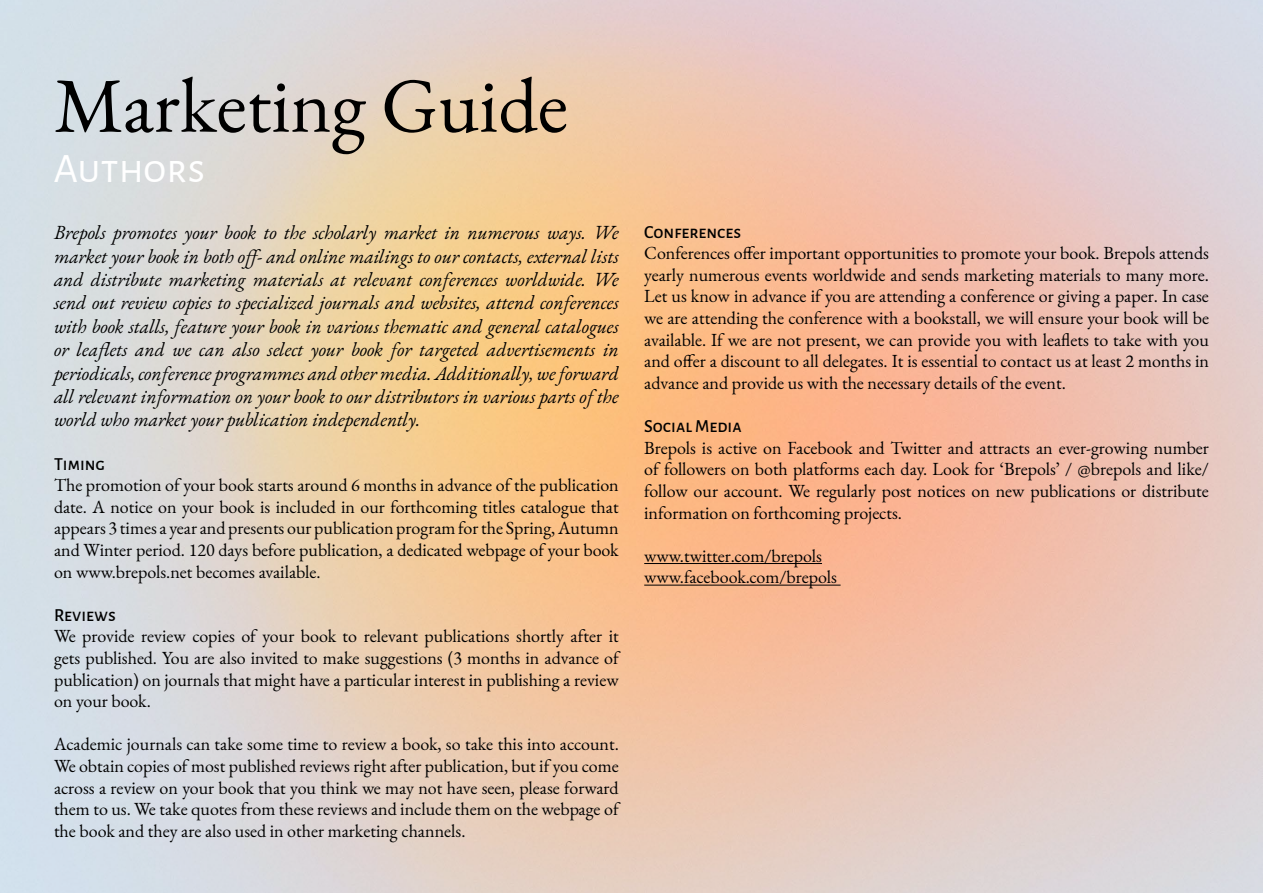
<style>
.page{position:relative;width:1263px;height:893px;background:#fff}
.page>*{position:absolute;margin:0;border:0;box-sizing:border-box;transform-origin:0 0}
.t1{font:78px "EB Garamond";color:#000}
.t2{font:42px "Alegreya Sans SC";color:#fff}
.t3{font:italic 19.5px/23.4px "EB Garamond";color:#000;text-align:justify}
.t4{font:18px/21.6px "EB Garamond";color:#000;text-align:justify}
.t5{font:500 18px "Alegreya Sans SC";color:#000}
</style>
<div class="page">
<img style="left:0;top:0;width:1263px;height:893px">
<hr style="left:644px;top:563px;width:178px;height:1px;background:#000">
<hr style="left:644px;top:585px;width:197px;height:1px;background:#000">
<h1 class="t1" style="left:54px;top:55px;width:516px">Marketing Guide</h1>
<h2 class="t2" style="left:54px;top:139px;width:153px">Authors</h2>
<p class="t3" style="left:54px;top:221px;width:566px">Brepols promotes your book to the scholarly market in numerous ways. We market your book in both off- and online mailings to our contacts, external lists and distribute marketing materials at relevant conferences worldwide. We send out review copies to specialized journals and websites, attend conferences with book stalls, feature your book in various thematic and general catalogues or leaflets and we can also select your book for targeted advertisements in periodicals, conference programmes and other media. Additionally, we forward all relevant information on your book to our distributors in various parts of the world who market your publication independently.</p>
<p class="t5" style="left:54px;top:451px;width:52px">Timing</p>
<p class="t4" style="left:54px;top:474px;width:566px">The promotion of your book starts around 6 months in advance of the publication date. A notice on your book is included in our forthcoming titles catalogue that appears 3 times a year and presents our publication program for the Spring, Autumn and Winter period. 120 days before publication, a dedicated webpage of your book on www.brepols.net becomes available.</p>
<p class="t5" style="left:54px;top:602px;width:63px">Reviews</p>
<p class="t4" style="left:54px;top:626px;width:566px">We provide review copies of your book to relevant publications shortly after it gets published. You are also invited to make suggestions (3 months in advance of publication) on journals that might have a particular interest in publishing a review on your book.</p>
<p class="t4" style="left:54px;top:734px;width:566px">Academic journals can take some time to review a book, so take this into account.<br>We obtain copies of most published reviews right after publication, but if you come across a review on your book that you think we may not have seen, please forward them to us. We take quotes from these reviews and include them on the webpage of the book and they are also used in other marketing channels.</p>
<p class="t5" style="left:644px;top:219px;width:98px">Conferences</p>
<p class="t4" style="left:644px;top:243px;width:566px">Conferences offer important opportunities to promote your book. Brepols attends yearly numerous events worldwide and sends marketing materials to many more.<br>Let us know in advance if you are attending a conference or giving a paper. In case we are attending the conference with a bookstall, we will ensure your book will be available. If we are not present, we can provide you with leaflets to take with you and offer a discount to all delegates. It is essential to contact us at least 2 months in advance and provide us with the necessary details of the event.</p>
<p class="t5" style="left:644px;top:413px;width:99px">Social Media</p>
<p class="t4" style="left:644px;top:437px;width:566px">Brepols is active on Facebook and Twitter and attracts an ever-growing number of followers on both platforms each day. Look for ‘Brepols’ / @brepols and like/ follow our account. We regularly post notices on new publications or distribute information on forthcoming projects.</p>
<p class="t4" style="left:644px;top:545px;width:194px">www.twitter.com/brepols www.facebook.com/brepols</p>
</div>
